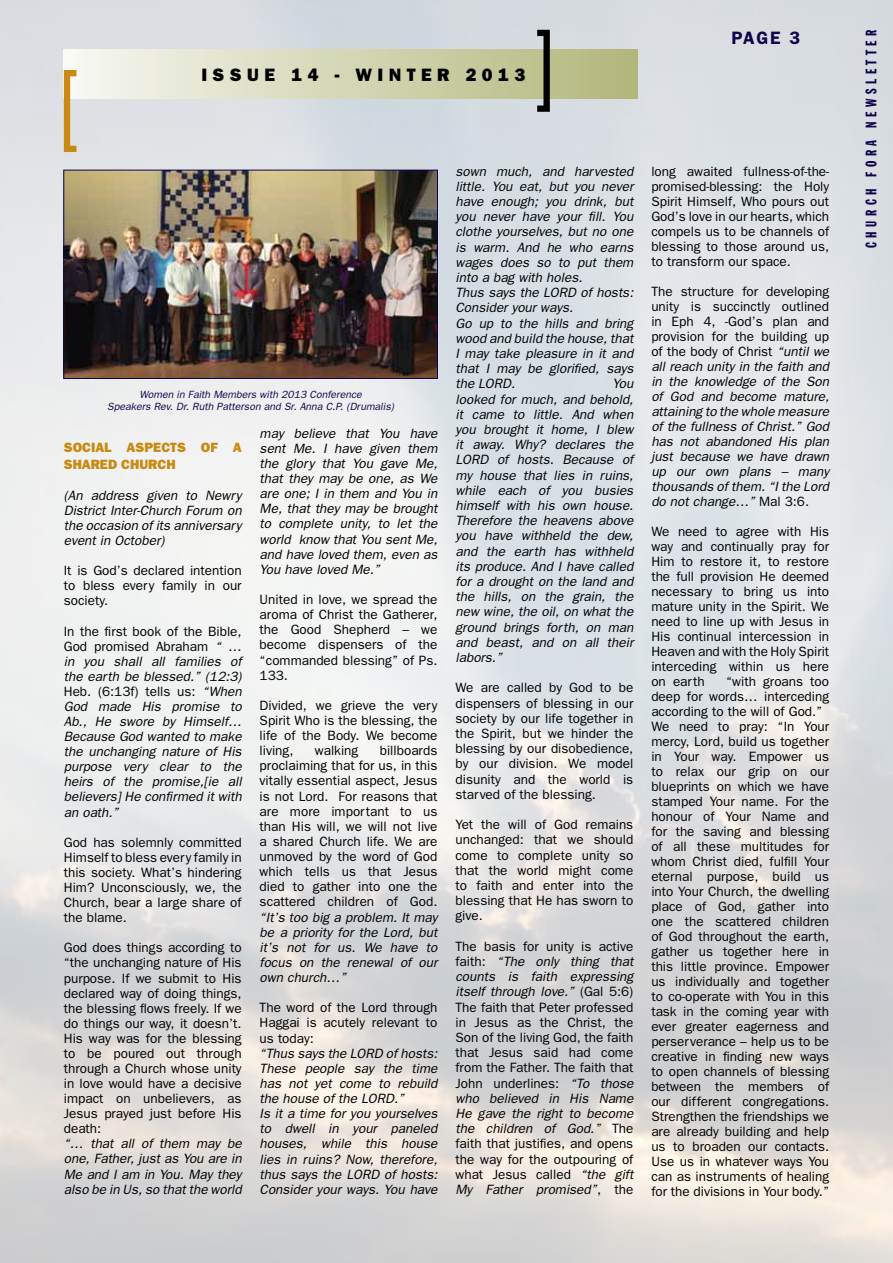
<style>
.page{position:relative;width:893px;height:1263px;background:#fff}
.page>*{position:absolute;margin:0;border:0;box-sizing:border-box;transform-origin:0 0}
.t1{font:800 18px "Franklin Gothic";letter-spacing:.3em;color:#000}
.t2{font:600 18px "Franklin Gothic";color:#11034c}
.t3{font:15px "Franklin Gothic Extra Cond";letter-spacing:.3em;color:#11034c}
.t4{font:13.5px/15.1px "Franklin Gothic";color:#000;text-align:justify}
.t5{font:italic 13.5px/15.1px "Franklin Gothic";color:#000;text-align:justify}
.t6{font:800 13.5px "Franklin Gothic";color:#c88a12}
.t7{font:italic 10.5px/12px "Franklin Gothic";color:#11034c;text-align:center}
.s1{font-style:normal}
.s2{font-style:italic}
</style>
<div class="page">
<div style="left:64px;top:50px;width:574px;height:49px;background:linear-gradient(to right,#f7f8f2,#b1b679)"></div>
<svg style="left:64px;top:70px;width:12px;height:82px"></svg>
<svg style="left:537px;top:30px;width:13px;height:82px"></svg>
<img style="left:65px;top:172px;width:371px;height:205px">
<div style="left:63px;top:170px;width:375px;height:209px;border:1px solid #11034c"></div>
<h1 class="t1" style="left:201px;top:65px;width:171px">ISSUE 14 - WINTER</h1>
<h1 class="t1" style="left:466px;top:65px;width:61px">2013</h1>
<h1 class="t2" style="left:731px;top:27px;width:71px">PAGE 3</h1>
<p class="t7" style="left:107px;top:388px;width:288px">Women in Faith Members with 2013 Conference<br>Speakers Rev. Dr. Ruth Patterson and Sr. Anna C.P. (Drumalis)</p>
<p class="t6" style="left:64px;top:440px;width:18px">SOCIAL</p>
<p class="t6" style="left:127px;top:440px;width:10px">ASPECTS</p>
<p class="t6" style="left:201px;top:440px;width:10px">OF</p>
<p class="t6" style="left:233px;top:440px;width:9px">A</p>
<p class="t6" style="left:64px;top:456px;width:10px">SHARED</p>
<p class="t6" style="left:121px;top:456px;width:19px">CHURCH</p>
<p class="t5" style="left:64px;top:487px;width:179px">(An address given to Newry District Inter-Church Forum on the occasion of its anniversary event in October)</p>
<p class="t4" style="left:64px;top:563px;width:179px">It is God’s declared intention to bless every family in our society.</p>
<p class="t5" style="left:64px;top:623px;width:179px"><span class="s1">In the first book of the Bible, God promised Abraham</span> “ … in you shall all families of the earth be blessed.” (12:3)<br><span class="s1">Heb. (6:13f) tells us:</span> “When God made His promise to Ab., He swore by Himself… Because God wanted to make the unchanging nature of His purpose very clear to the heirs of the promise,[ie all believers] He confirmed it with an oath.”</p>
<p class="t4" style="left:64px;top:834px;width:179px">God has solemnly committed Himself to bless every family in this society. What’s hindering Him? Unconsciously, we, the Church, bear a large share of the blame.</p>
<p class="t4" style="left:64px;top:940px;width:179px">God does things according to “the unchanging nature of His purpose. If we submit to His declared way of doing things, the blessing flows freely. If we do things our way, it doesn’t.<br>His way was for the blessing to be poured out through through a Church whose unity in love would have a decisive impact on unbelievers, as Jesus prayed just before His death:</p>
<p class="t5" style="left:64px;top:1136px;width:179px">“… that all of them may be one, Father, just as You are in Me and I am in You. May they also be in Us, so that the world</p>
<p class="t5" style="left:260px;top:425px;width:179px">may believe that You have sent Me. I have given them the glory that You gave Me, that they may be one, as We are one; I in them and You in Me, that they may be brought to complete unity, to let the world know that You sent Me, and have loved them, even as You have loved Me.”</p>
<p class="t4" style="left:260px;top:591px;width:179px">United in love, we spread the aroma of Christ the Gatherer, the Good Shepherd – we become dispensers of the “commanded blessing” of Ps.<br>133.</p>
<p class="t4" style="left:260px;top:697px;width:179px">Divided, we grieve the very Spirit Who is the blessing, the life of the Body. We become living,</p>
<p class="t4" style="left:260px;top:743px;width:179px;text-indent:120px">billboards proclaiming that for us, in this vitally essential aspect, Jesus is not Lord. For reasons that are more important to us than His will, we will not live a shared Church life. We are unmoved by the word of God which tells us that Jesus died to gather into one the scattered children of God.</p>
<p class="t5" style="left:260px;top:909px;width:179px">“It’s too big a problem. It may be a priority for the Lord, but it’s not for us. We have to focus on the renewal of our own church…”</p>
<p class="t4" style="left:260px;top:1000px;width:179px">The word of the Lord through Haggai is acutely relevant to us today:</p>
<p class="t5" style="left:260px;top:1045px;width:179px;text-align:left">“Thus says the LORD of hosts:<br>These people say the time has not yet come to rebuild the house of the LORD.”<br>Is it a time for you yourselves to dwell in your paneled houses, while this house lies in ruins? Now, therefore, thus says the LORD of hosts:<br>Consider your ways. You have</p>
<p class="t4" style="left:315px;top:743px;width:45px">walking</p>
<p class="t5" style="left:455px;top:163px;width:179px;text-align:left">sown much, and harvested little. You eat, but you never have enough; you drink, but you never have your fill. You clothe yourselves, but no one is warm. And he who earns wages does so to put them into a bag with holes.<br>Thus says the LORD of hosts:<br>Consider your ways.<br>Go up to the hills and bring wood and build the house, that<br>I may take pleasure in it and that I may be glorified, says the LORD.</p>
<p class="t5" style="left:455px;top:376px;width:179px;text-indent:157px">You looked for much, and behold, it came to little. And when you brought it home, I blew it away. Why? declares the LORD of hosts. Because of my house that lies in ruins, while each of you busies himself with his own house.<br>Therefore the heavens above you have withheld the dew, and the earth has withheld its produce. And I have called for a drought on the land and the hills, on the grain, the new wine, the oil, on what the ground brings forth, on man and beast, and on all their labors.”</p>
<p class="t4" style="left:455px;top:680px;width:179px">We are called by God to be dispensers of blessing in our society by our life together in the Spirit, but we hinder the blessing by our disobedience, by our division. We model disunity and the world is starved of the blessing.</p>
<p class="t4" style="left:455px;top:817px;width:179px">Yet the will of God remains unchanged: that we should come to complete unity so that the world might come to faith and enter into the blessing that He has sworn to give.</p>
<p class="t4" style="left:455px;top:938px;width:179px">The basis for unity is active faith: <span class="s2">“The only thing that counts is faith expressing itself through love.”</span> (Gal 5:6)<br>The faith that Peter professed in Jesus as the Christ, the Son of the living God, the faith that Jesus said had come from the Father. The faith that John underlines: <span class="s2">“To those who believed in His Name He gave the right to become the children of God.”</span> The faith that justifies, and opens the way for the outpouring of what Jesus called <span class="s2">“the gift My Father promised”</span>, the</p>
<p class="t4" style="left:651px;top:163px;width:179px">long awaited fullness-of-the&shy;promised-blessing: the Holy Spirit Himself, Who pours out God’s love in our hearts, which compels us to be channels of blessing to those around us, to transform our space.</p>
<p class="t5" style="left:651px;top:283px;width:179px"><span class="s1">The structure for developing unity is succinctly outlined in Eph 4, -God’s plan and provision for the building up of the body of Christ</span> “until we all reach unity in the faith and in the knowledge of the Son of God and become mature, attaining to the whole measure of the fullness of Christ.” God has not abandoned His plan just because we have drawn up our own plans – many thousands of them. “I the Lord do not change…” <span class="s1">Mal 3:6.</span></p>
<p class="t4" style="left:651px;top:523px;width:179px">We need to agree with His way and continually pray for Him to restore it, to restore the full provision He deemed necessary to bring us into mature unity in the Spirit. We need to line up with Jesus in His continual intercession in Heaven and with the Holy Spirit interceding within us here on earth</p>
<p class="t4" style="left:651px;top:673px;width:179px;text-align:left;text-indent:75px">“with groans too deep for words… interceding according to the will of God.”<br>We need to pray: “In Your mercy, Lord, build us together in Your way. Empower us to relax our grip on our blueprints on which we have stamped Your name. For the honour of Your Name and for the saving and blessing of all these multitudes for whom Christ died, fulfill Your eternal purpose, build us into Your Church, the dwelling place of God, gather into one the scattered children of God throughout the earth, gather us together here in this little province. Empower us individually and together to co-operate with You in this task in the coming year with ever greater eagerness and perserverance – help us to be creative in finding new ways to open channels of blessing between the members of our different congregations.<br>Strengthen the friendships we are already building and help us to broaden our contacts.<br>Use us in whatever ways You can as instruments of healing for the divisions in Your body.”</p>
<p class="t3" style="left:863px;top:248px;width:220px;rotate:-90deg">CHURCH FORA NEWSLETTER</p>
</div>
